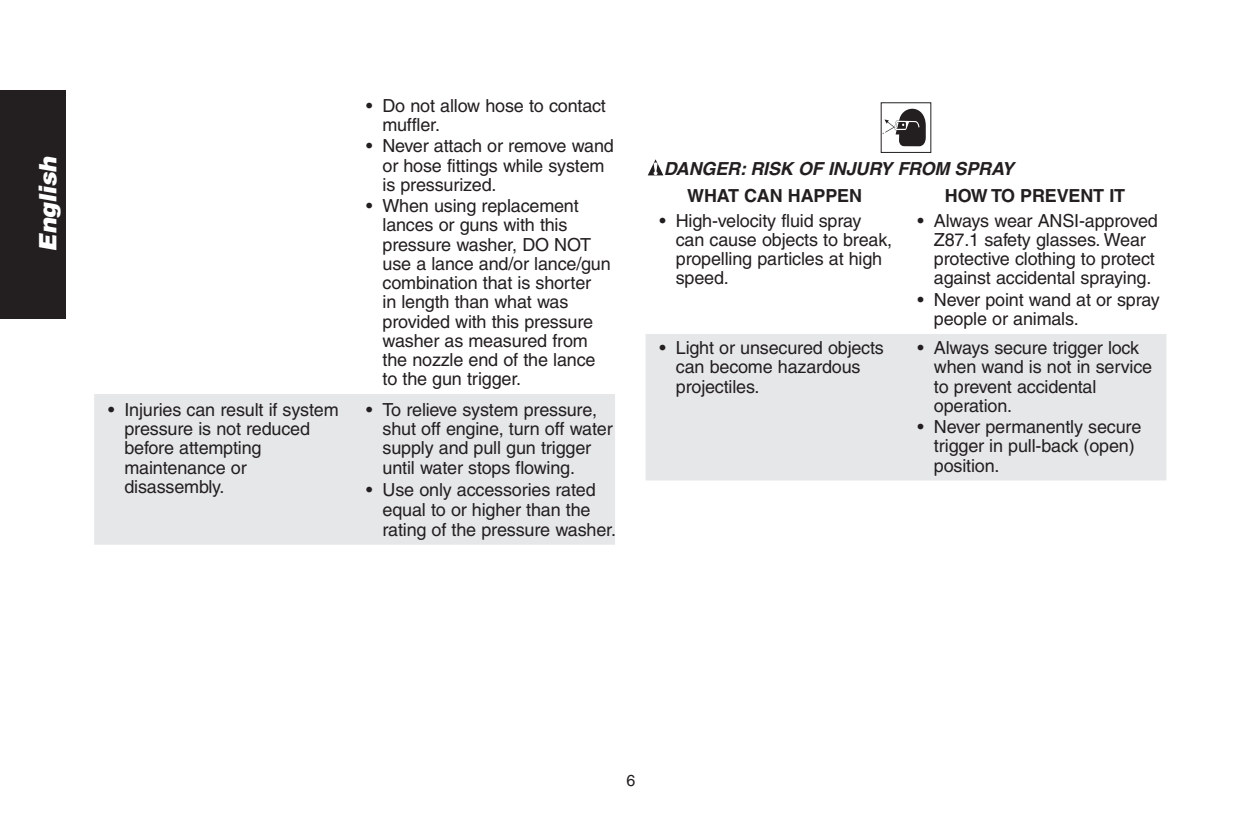
<style>
.page{position:relative;width:1260px;height:828px;background:#fff}
.page>*{position:absolute;margin:0;border:0;box-sizing:border-box;transform-origin:0 0}
.t1{font:italic 900 24px "Helvetica";color:#fff}
.t2{font:18px/19.2px "Helvetica";letter-spacing:-.01em;color:#231f20}
.t3{font:italic 700 18px "Helvetica";letter-spacing:-.01em;color:#231f20}
.t4{font:700 18px "Helvetica";letter-spacing:-.01em;color:#231f20}
.t5{font:16px "Helvetica";color:#231f20}
</style>
<div class="page">
<div style="left:0;top:90px;width:66px;height:228px;background:#231f20"></div>
<div style="left:646px;top:334px;width:520px;height:146px;background:#e6e7e9"></div>
<svg style="left:883px;top:108px;width:43px;height:38px"></svg>
<svg style="left:648px;top:159px;width:15px;height:16px"></svg>
<div style="left:94px;top:394px;width:521px;height:151px;background:#e6e7e9"></div>
<p class="t2" style="left:383px;top:96px;width:225px;text-indent:-16px">• Do not allow hose to contact muffler.</p>
<p class="t2" style="left:383px;top:137px;width:233px;text-indent:-16px">• Never attach or remove wand or hose fittings while system is pressurized.</p>
<p class="t2" style="left:383px;top:196px;width:230px;text-indent:-16px">• When using replacement lances or guns with this pressure washer, do not<br>use a lance and/or lance/gun combination that is shorter<br>in length than what was provided with this pressure washer as measured from the nozzle end of the lance to the gun trigger.</p>
<h1 class="t1" style="left:32px;top:252px;width:97px;rotate:-90deg">English</h1>
<p class="t3" style="left:664px;top:158px;width:351px">DANGER: RISK OF INJURY FROM SPRAY</p>
<p class="t4" style="left:687px;top:184px;width:139px">WHAT CAN HAPPE</p>
<p class="t4" style="left:849px;top:184px;width:14px">N</p>
<p class="t4" style="left:945px;top:184px;width:113px">HOW TO PREVE</p>
<p class="t4" style="left:1080px;top:184px;width:46px">NT IT</p>
<p class="t2" style="left:676px;top:211px;width:218px;text-indent:-16px">• High-velocity fluid spray can cause objects to break, propelling particles at high speed.</p>
<p class="t2" style="left:934px;top:211px;width:226px;text-indent:-16px">• Always wear ANSI-approved<br>Z87.1 safety glasses. Wear protective clothing to protect against accidental spraying.</p>
<p class="t2" style="left:934px;top:290px;width:227px;text-indent:-16px">• Never point wand at or spray people or animals.</p>
<p class="t2" style="left:676px;top:338px;width:210px;text-indent:-16px">• Light or unsecured objects can become hazardous projectiles.</p>
<p class="t2" style="left:934px;top:338px;width:220px;text-indent:-16px">• Always secure trigger lock when wand is not in service to prevent accidental operation.</p>
<p class="t2" style="left:934px;top:417px;width:209px;text-indent:-16px">• Never permanently secure trigger in pull-back (open) position.</p>
<p class="t2" style="left:124px;top:400px;width:216px;text-indent:-16px">• Injuries can result if system pressure is not reduced before attempting maintenance or disassembly.</p>
<p class="t2" style="left:383px;top:400px;width:232px;text-indent:-16px">• To relieve system pressure, shut off engine, turn off water supply and pull gun trigger until water stops flowing.</p>
<p class="t2" style="left:383px;top:479px;width:235px;line-height:20px;text-indent:-16px">• Use only accessories rated equal to or higher than the rating of the pressure washer.</p>
<p class="t5" style="left:627px;top:772px;width:10px">6</p>
</div>
